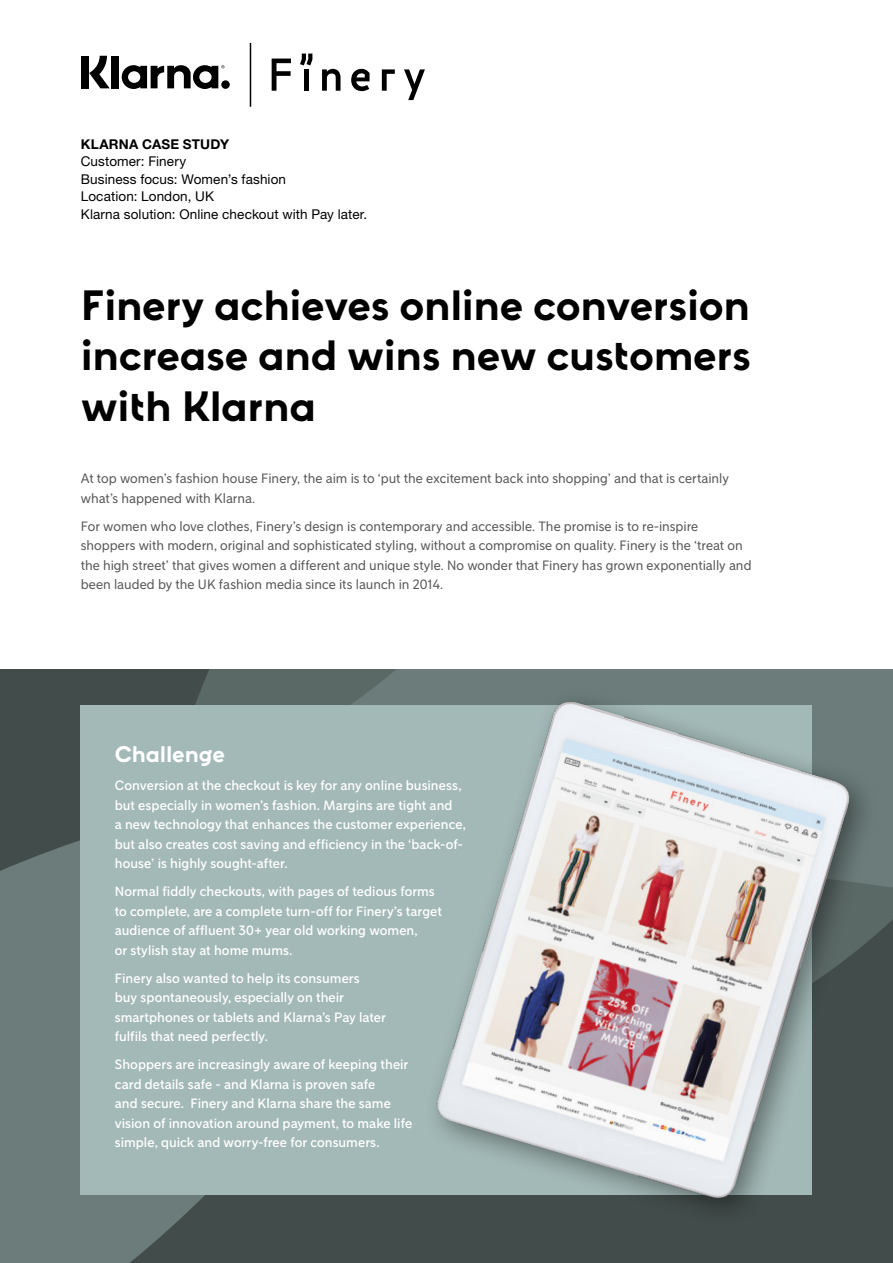
<style>
.page{position:relative;width:893px;height:1263px;background:#fff}
.page>*{position:absolute;margin:0;border:0;box-sizing:border-box;transform-origin:0 0}
.t1{font:700 42.3px/50.8px "Klarna Headline";letter-spacing:-.01em;color:#000;text-align:justify}
.Subhead{font:700 22.5px "Klarna Headline";letter-spacing:-.01em;color:#fff}
.Body_Copy{font:500 13.5px/19.5px "Klarna Sans";letter-spacing:.005em;color:#fff}
.Body_Copy-2{font:13.5px/19.5px "Klarna Sans";color:#575756}
.t2{font:13.5px "Helvetica Neue LT Std";letter-spacing:.01em;color:#000}
.t3{font:700 13.5px "Helvetica Neue LT Std";letter-spacing:.015em;color:#000}
</style>
<div class="page">
<svg style="left:0;top:670px;width:893px;height:593px;background:#566462"></svg>
<div style="left:81px;top:706px;width:731px;height:489px;background:#a3b9b7"></div>
<img style="left:332px;top:669px;width:549px;height:575px">
<div style="left:304px;top:69px;width:5px;height:22px;background:#000"></div>
<svg style="left:322px;top:69px;width:19px;height:22px"></svg>
<svg style="left:351px;top:69px;width:19px;height:22px"></svg>
<svg style="left:382px;top:69px;width:13px;height:22px"></svg>
<svg style="left:300px;top:54px;width:12px;height:11px"></svg>
<svg style="left:272px;top:59px;width:19px;height:32px"></svg>
<svg style="left:404px;top:69px;width:21px;height:31px"></svg>
<svg style="left:89px;top:56px;width:21px;height:32px"></svg>
<div style="left:81px;top:56px;width:7px;height:32px;background:#000"></div>
<div style="left:112px;top:56px;width:7px;height:32px;background:#000"></div>
<svg style="left:122px;top:65px;width:102px;height:24px"></svg>
<div style="left:221px;top:80px;width:9px;height:9px;background:#000;border-radius:50%"></div>
<hr style="left:250px;top:43px;width:1px;height:64px;background:#000">
<p class="t3" style="left:81px;top:136px;width:150px">KLARNA CASE STUDY</p>
<p class="t2" style="left:81px;top:153px;width:107px">Customer: Finery</p>
<p class="t2" style="left:81px;top:171px;width:207px">Business focus: Women’s fashion</p>
<p class="t2" style="left:81px;top:188px;width:135px">Location: London, UK</p>
<p class="t2" style="left:81px;top:206px;width:288px">Klarna solution: Online checkout with Pay later.</p>
<p class="t1" style="left:81px;top:279px;width:672px">Finery achieves online conversion increase and wins new customers with Klarna</p>
<p class="Body_Copy-2" style="left:81px;top:469px;width:650px">At top women’s fashion house Finery, the aim is to ‘put the excitement back into shopping’ and that is certainly what’s happened with Klarna.</p>
<p class="Body_Copy-2" style="left:81px;top:516px;width:672px">For women who love clothes, Finery’s design is contemporary and accessible. The promise is to re-inspire shoppers with modern, original and sophisticated styling, without a compromise on quality. Finery is the ‘treat on the high street’ that gives women a different and unique style. No wonder that Finery has grown exponentially and been lauded by the UK fashion media since its launch in 2014.</p>
<p class="Subhead" style="left:115px;top:740px;width:112px">Challenge</p>
<p class="Body_Copy" style="left:115px;top:775px;width:353px">Conversion at the checkout is key for any online business, but especially in women’s fashion. Margins are tight and<br>a new technology that enhances the customer experience, but also creates cost saving and efficiency in the ‘back-of&shy;house’ is highly sought-after.</p>
<p class="Body_Copy" style="left:115px;top:881px;width:329px">Normal fiddly checkouts, with pages of tedious forms to complete, are a complete turn-off for Finery’s target audience of affluent 30+ year old working women,<br>or stylish stay at home mums.</p>
<p class="Body_Copy" style="left:115px;top:968px;width:273px">Finery also wanted to help its consumers<br>buy spontaneously, especially on their smartphones or tablets and Klarna’s Pay later fulfils that need perfectly.</p>
<p class="Body_Copy" style="left:115px;top:1054px;width:299px">Shoppers are increasingly aware of keeping their card details safe - and Klarna is proven safe<br>and secure. Finery and Klarna share the same vision of innovation around payment, to make life simple, quick and worry-free for consumers.</p>
</div>
